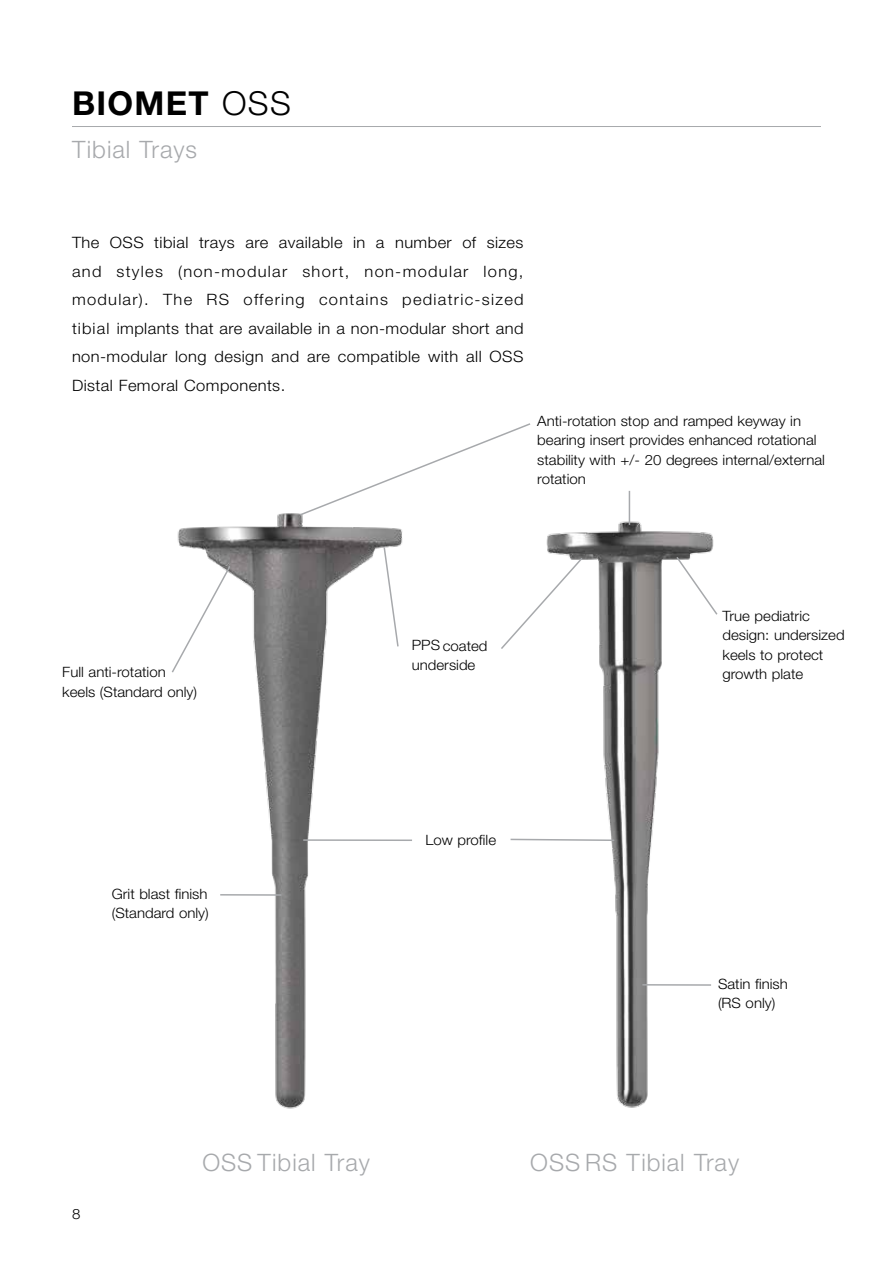
<style>
.page{position:relative;width:893px;height:1263px;background:#fff}
.page>*{position:absolute;margin:0;border:0;box-sizing:border-box;transform-origin:0 0}
.t1{font:700 33px "Helvetica Neue LT Std";letter-spacing:.04em;color:#000}
.t2{font:300 24px "Helvetica Neue LT Std";letter-spacing:.04em;color:#a7a9ac}
.t3{font:300 15.6px/28.5px "Helvetica Neue LT Std";letter-spacing:.025em;color:#000;text-align:justify;scale:1.05 1}
.t4{font:300 14.25px/19.5px "Helvetica Neue LT Std";color:#000;scale:1.05 1}
.s1{font-weight:300}
</style>
<div class="page">
<hr style="left:72px;top:126px;width:749px;height:1px;background:#a7a9ac">
<img style="left:177px;top:513px;width:226px;height:596px">
<svg style="left:171px;top:564px;width:61px;height:110px"></svg>
<hr style="left:220px;top:894px;width:61px;height:2px;background:#a7a9ac">
<svg style="left:298px;top:423px;width:233px;height:94px"></svg>
<img style="left:466px;top:513px;width:248px;height:595px">
<hr style="left:642px;top:984px;width:69px;height:2px;background:#a7a9ac">
<svg style="left:675px;top:555px;width:43px;height:61px"></svg>
<svg style="left:383px;top:546px;width:17px;height:102px"></svg>
<hr style="left:303px;top:839px;width:109px;height:2px;background:#a7a9ac">
<svg style="left:509px;top:838px;width:107px;height:4px"></svg>
<hr style="left:629px;top:491px;width:1px;height:34px;background:#a7a9ac">
<svg style="left:499px;top:556px;width:85px;height:95px"></svg>
<h1 class="t1" style="left:72px;top:83px;width:220px">BIOMET <span class="s1">OSS</span></h1>
<h2 class="t2" style="left:72px;top:135px;width:127px">Tibial Trays</h2>
<p class="t3" style="left:72px;top:228px;width:432px">The OSS tibial trays are available in a number of sizes and styles (non-modular short, non-modular long, modular). The RS offering contains pediatric-sized tibial implants that are available in a non-modular short and non-modular long design and are compatible with all OSS Distal Femoral Components.</p>
<p class="t4" style="left:537px;top:411px;width:276px">Anti-rotation stop and ramped keyway in bearing insert provides enhanced rotational stability with +/- 20 degrees internal/external rotation</p>
<p class="t4" style="left:62px;top:662px;width:130px">Full anti-rotation keels (Standard only)</p>
<p class="t4" style="left:412px;top:635px;width:74px">PPS coated underside</p>
<p class="t4" style="left:722px;top:605px;width:118px">True pediatric design: undersized keels to protect growth plate</p>
<p class="t4" style="left:112px;top:883px;width:94px">Grit blast finish (Standard only)</p>
<p class="t4" style="left:425px;top:830px;width:69px">Low profile</p>
<p class="t4" style="left:718px;top:973px;width:68px">Satin finish (RS only)</p>
<p class="t4" style="left:72px;top:1204px;width:9px">8</p>
<h2 class="t2" style="left:202px;top:1147px;width:169px">OSS Tibial Tray</h2>
<h2 class="t2" style="left:530px;top:1147px;width:210px">OSS RS Tibial Tray</h2>
</div>
